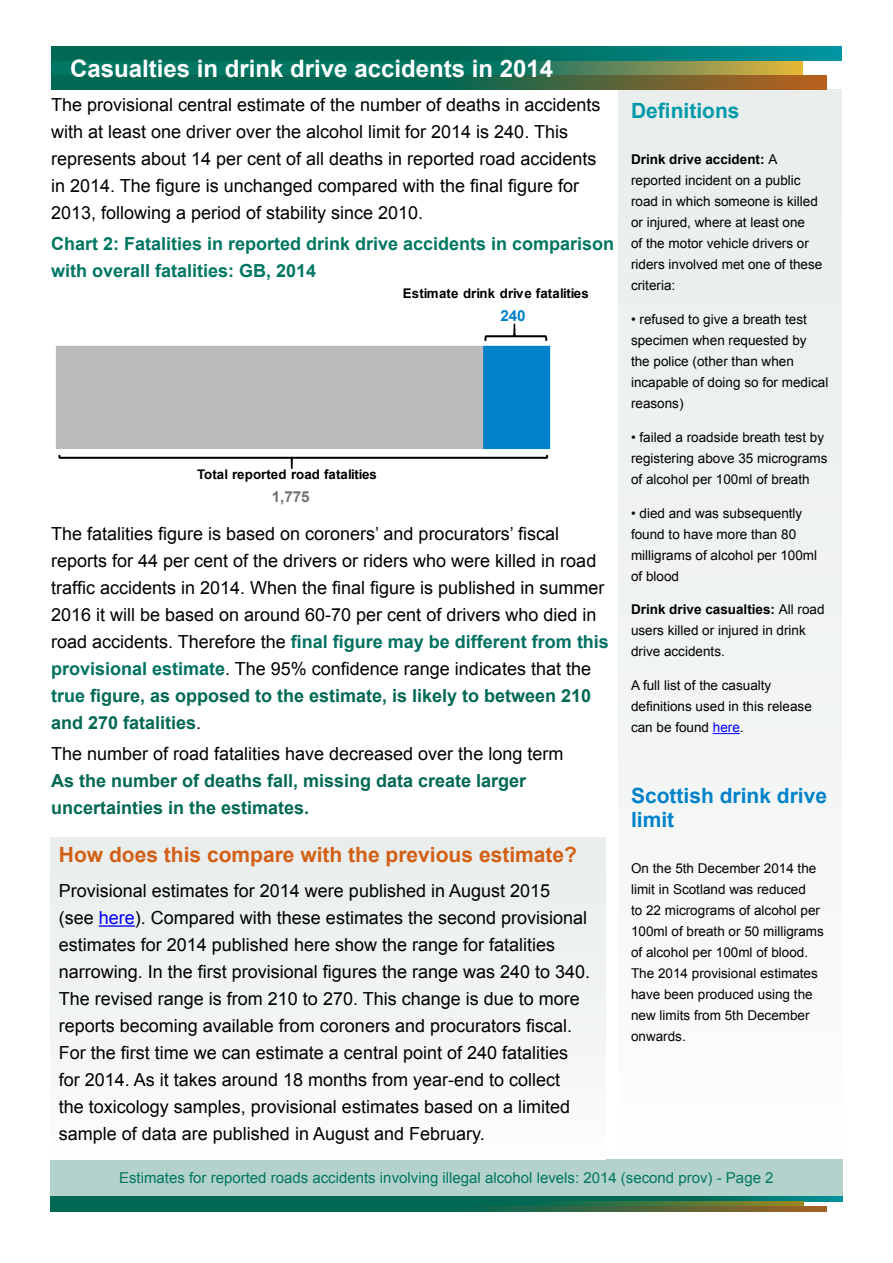
<style>
.page{position:relative;width:893px;height:1263px;background:#fff}
.page>*{position:absolute;margin:0;border:0;box-sizing:border-box;transform-origin:0 0}
.t1{font:700 24px "Arial";color:#fff}
.t2{font:700 21px "Arial";color:#d25f15}
.bold_intro_text{font:700 21px/24px "Arial";color:#0082ca}
.bold_intro_text-2{font:700 21px "Arial";color:#0099a9}
.t3{font:18px/27px "Arial";color:#000}
.t4{font:700 18px/27px "Arial";color:#006853}
.bold_intro_text-3{font:700 18px/27px "Arial";color:#007662}
.t5{font:700 15.15px "Arial";color:#767171}
.t6{font:700 15.15px "Arial";color:#0082ca}
.t7{font:15px "Arial";color:#007662}
.t8{font:13.5px/21px "Arial";color:#000}
.t9{font:700 13.35px "Arial";color:#000}
.s1{font-weight:700}
.s2{color:#00f}
.s3{font-weight:700;color:#007161}
.s4{font-weight:700;color:#006853}
.s5{font-weight:400;color:#000}
</style>
<div class="page">
<div style="left:50px;top:1160px;width:792px;height:36px;background:#b3d2cb"></div>
<svg style="left:50px;top:1196px;width:792px;height:5px;background:#006b59"></svg>
<svg style="left:50px;top:1201px;width:753px;height:5px;background:#1b6d4a"></svg>
<svg style="left:50px;top:1206px;width:777px;height:6px;background:#256647"></svg>
<div style="left:618px;top:90px;width:224px;height:1060px;background:#f1f4f3"></div>
<svg style="left:713px;top:733px;width:27px;height:1px"></svg>
<div style="left:50px;top:838px;width:555px;height:322px;background:#f1f4f3"></div>
<hr style="left:99px;top:925px;width:36px;height:2px;background:#00f">
<svg style="left:51px;top:61px;width:752px;height:15px;background:#2f7e5b"></svg>
<svg style="left:51px;top:47px;width:791px;height:14px;background:#007265"></svg>
<svg style="left:51px;top:76px;width:775px;height:14px;background:#306544"></svg>
<img style="left:56px;top:323px;width:495px;height:146px">
<p class="t1" style="left:70px;top:53px;width:484px">Casualties in drink drive accidents in 2014</p>
<p class="t3" style="left:51px;top:91px;width:551px">The provisional central estimate of the number of deaths in accidents with at least one driver over the alcohol limit for 2014 is 240. This represents about 14 per cent of all deaths in reported road accidents in 2014. The figure is unchanged compared with the final figure for 2013, following a period of stability since 2010.</p>
<p class="bold_intro_text-3" style="left:51px;top:231px;width:564px">Chart 2: Fatalities in reported drink drive accidents in comparison with overall fatalities: GB, 2014</p>
<p class="bold_intro_text-2" style="left:631px;top:96px;width:110px">Definitions</p>
<p class="t8" style="left:631px;top:149px;width:193px"><span class="s1">Drink drive accident:</span> A reported incident on a public road in which someone is killed or injured, where at least one<br>of the motor vehicle drivers or riders involved met one of these criteria:</p>
<p class="t8" style="left:631px;top:309px;width:199px">• refused to give a breath test specimen when requested by the police (other than when incapable of doing so for medical reasons)</p>
<p class="t8" style="left:631px;top:427px;width:198px">• failed a roadside breath test by registering above 35 micrograms of alcohol per 100ml of breath</p>
<p class="t8" style="left:631px;top:503px;width:188px">• died and was subsequently found to have more than 80 milligrams of alcohol per 100ml of blood</p>
<p class="t8" style="left:631px;top:599px;width:195px"><span class="s1">Drink drive casualties:</span> All road users killed or injured in drink drive accidents.</p>
<p class="t8" style="left:631px;top:675px;width:182px">A full list of the casualty definitions used in this release can be found <span class="s2">here</span>.</p>
<p class="t9" style="left:403px;top:285px;width:188px">Estimate drink drive fatalities</p>
<p class="t6" style="left:500px;top:306px;width:26px">240</p>
<p class="t9" style="left:197px;top:466px;width:181px">Total reported road fatalities</p>
<p class="t5" style="left:272px;top:487px;width:39px">1,775</p>
<p class="t3" style="left:51px;top:520px;width:559px">The fatalities figure is based on coroners’ and procurators’ fiscal reports for 44 per cent of the drivers or riders who were killed in road traffic accidents in 2014. When the final figure is published in summer 2016 it will be based on around 60-70 per cent of drivers who died in road accidents. Therefore the <span class="s3">final figure may be different from this provisional estimate</span>. The 95% confidence range indicates that the <span class="s3">true</span> <span class="s4">figure, as opposed to the estimate, is likely to between 210 and 270 fatalities</span>.</p>
<p class="t4" style="left:51px;top:741px;width:514px"><span class="s5">The number of road fatalities have decreased over the long term<br></span>As the number of deaths fall, missing data create larger uncertainties in the estimates.</p>
<p class="bold_intro_text" style="left:631px;top:784px;width:198px">Scottish drink drive limit</p>
<p class="t8" style="left:631px;top:858px;width:194px">On the 5th December 2014 the limit in Scotland was reduced<br>to 22 micrograms of alcohol per<br>100ml of breath or 50 milligrams of alcohol per 100ml of blood.<br>The 2014 provisional estimates have been produced using the new limits from 5th December onwards.</p>
<p class="t2" style="left:59px;top:840px;width:520px">How does this compare with the previous estimate?</p>
<p class="t3" style="left:59px;top:877px;width:530px">Provisional estimates for 2014 were published in August 2015 (see <span class="s2">here</span>). Compared with these estimates the second provisional</p>
<p class="t3" style="left:59px;top:931px;width:533px">estimates for 2014 published here show the range for fatalities narrowing. In the first provisional figures the range was 240 to 340.<br>The revised range is from 210 to 270. This change is due to more reports becoming available from coroners and procurators fiscal.<br>For the first time we can estimate a central point of 240 fatalities for 2014. As it takes around 18 months from year-end to collect<br>the toxicology samples, provisional estimates based on a limited sample of data are published in August and February.</p>
<p class="t7" style="left:119px;top:1168px;width:656px">Estimates for reported roads accidents involving illegal alcohol levels: 2014 (second prov) - Page 2</p>
</div>
